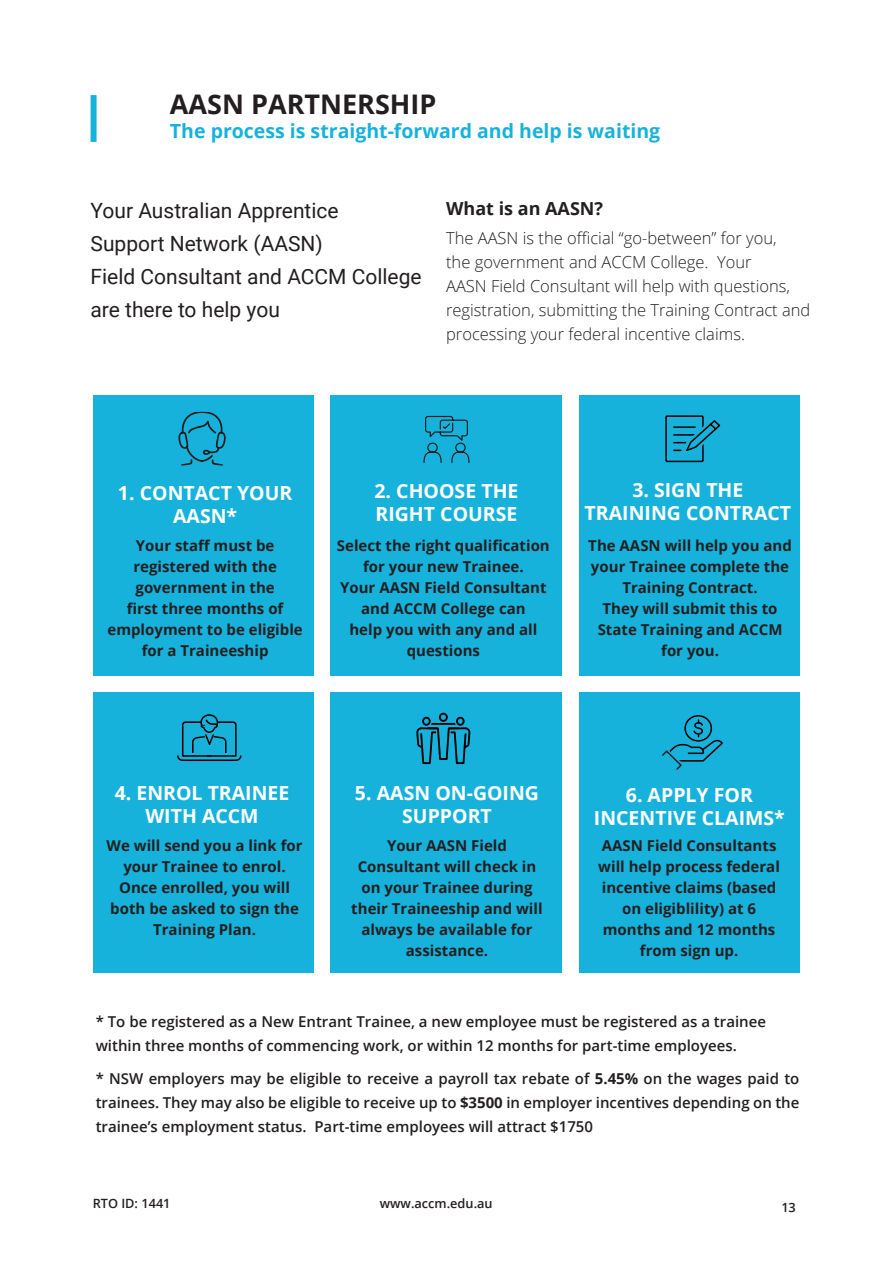
<style>
.page{position:relative;width:893px;height:1263px;background:#fff}
.page>*{position:absolute;margin:0;border:0;box-sizing:border-box;transform-origin:0 0}
.Page_Header_-_Black{font:700 27px "Open Sans";color:#231f20}
.Page_Header_Subtext{font:21px "Roboto";color:#231f20}
.Page_Section_Title_-_Bold_White{font:700 19.5px/23.4px "Open Sans";color:#fff;text-align:center}
.Page_Section_Title_-_Bold_Blue{font:700 19.5px "Open Sans";color:#16b2dc}
.Page_Body_Text_-_Black{font:700 18px "Open Sans";color:#231f20}
.Page_Body_Text_-_Black-2{font:300 16.5px/24px "Open Sans";color:#231f20}
.Page_Body_Text_-_Black-3{font:700 15px/21px "Open Sans";color:#231f20;text-align:center}
.Page_Body_Text_-_Black-4{font:600 15px/24px "Open Sans";color:#231f20}
.Top_Right_Address{font:600 12.75px "Open Sans";color:#231f20}
.Page_Number_-_Align_Right{font:600 12.75px "Open Sans";color:#231f20}
.s1{font-weight:700}
</style>
<div class="page">
<div style="left:94px;top:395px;width:220px;height:281px;background:#16b2dc"></div>
<div style="left:94px;top:692px;width:220px;height:281px;background:#16b2dc"></div>
<div style="left:331px;top:395px;width:231px;height:281px;background:#16b2dc"></div>
<div style="left:331px;top:692px;width:231px;height:281px;background:#16b2dc"></div>
<div style="left:579px;top:395px;width:220px;height:281px;background:#16b2dc"></div>
<div style="left:579px;top:692px;width:220px;height:281px;background:#16b2dc"></div>
<div style="left:91px;top:95px;width:6px;height:47px;background:#16b2dc"></div>
<div style="left:665px;top:415px;width:39px;height:47px;border:2px solid #000"></div>
<svg style="left:674px;top:416px;width:47px;height:39px"></svg>
<svg style="left:423px;top:416px;width:47px;height:47px"></svg>
<svg style="left:178px;top:413px;width:48px;height:51px"></svg>
<div style="left:173px;top:411px;width:58px;height:55px;border:1px solid #16b2dc"></div>
<div style="left:438px;top:711px;width:11px;height:12px;border:6px solid #16b2dc;border-radius:50%"></div>
<svg style="left:416px;top:712px;width:55px;height:53px"></svg>
<svg style="left:177px;top:714px;width:65px;height:47px"></svg>
<div style="left:682px;top:713px;width:32px;height:30px;border:5px solid #16b2dc;border-radius:50%"></div>
<svg style="left:685px;top:716px;width:26px;height:25px"></svg>
<div style="left:684px;top:715px;width:28px;height:27px;border:2px solid #000;border-radius:50%"></div>
<svg style="left:662px;top:720px;width:61px;height:50px"></svg>
<p class="Page_Header_-_Black" style="left:170px;top:85px;width:268px">AASN PARTNERSHIP</p>
<p class="Page_Section_Title_-_Bold_Blue" style="left:170px;top:117px;width:492px">The process is straight-forward and help is waiting</p>
<p class="Page_Header_Subtext" style="left:91px;top:196px;width:250px">Your Australian Apprentice</p>
<p class="Page_Header_Subtext" style="left:91px;top:229px;width:234px">Support Network (AASN)</p>
<p class="Page_Header_Subtext" style="left:91px;top:262px;width:333px">Field Consultant and ACCM College</p>
<p class="Page_Header_Subtext" style="left:91px;top:295px;width:191px">are there to help you</p>
<p class="Page_Body_Text_-_Black" style="left:446px;top:196px;width:159px">What is an AASN?</p>
<p class="Page_Body_Text_-_Black-2" style="left:446px;top:226px;width:332px">The AASN is the official “go-between” for you,</p>
<p class="Page_Body_Text_-_Black-2" style="left:446px;top:250px;width:366px">the government and ACCM College. Your<br>AASN Field Consultant will help with questions, registration, submitting the Training Contract and processing your federal incentive claims.</p>
<p class="Page_Section_Title_-_Bold_White" style="left:118px;top:480px;width:176px">1. CONTACT YOUR<br>AASN*</p>
<p class="Page_Body_Text_-_Black-3" style="left:108px;top:534px;width:197px">Your staff must be registered with the government in the<br>first three months of employment to be eligible for a Traineeship</p>
<p class="Page_Section_Title_-_Bold_White" style="left:374px;top:478px;width:146px;text-align:left">2. CHOOSE THE<br>RIGHT COURSE</p>
<p class="Page_Body_Text_-_Black-3" style="left:337px;top:534px;width:214px">Select the right qualification for your new Trainee.<br>Your AASN Field Consultant and ACCM College can<br>help you with any and all questions</p>
<p class="Page_Section_Title_-_Bold_White" style="left:585px;top:477px;width:208px">3. SIGN THE<br>TRAINING CONTRACT</p>
<p class="Page_Body_Text_-_Black-3" style="left:588px;top:534px;width:205px">The AASN will help you and your Trainee complete the<br>Training Contract.<br>They will submit this to<br>State Training and ACCM for you.</p>
<p class="Page_Section_Title_-_Bold_White" style="left:115px;top:780px;width:176px">4. ENROL TRAINEE<br>WITH ACCM</p>
<p class="Page_Body_Text_-_Black-3" style="left:107px;top:835px;width:197px">We will send you a link for your Trainee to enrol.</p>
<p class="Page_Body_Text_-_Black-3" style="left:110px;top:877px;width:190px">Once enrolled, you will both be asked to sign the<br>Training Plan.</p>
<p class="Page_Number_-_Align_Right" style="left:138px;top:908px;width:16px">14</p>
<p class="Page_Section_Title_-_Bold_White" style="left:355px;top:780px;width:186px">5. AASN ON-GOING<br>SUPPORT</p>
<p class="Page_Body_Text_-_Black-3" style="left:351px;top:835px;width:193px">Your AASN Field<br>Consultant will check in on your Trainee during their Traineeship and will always be available for assistance.</p>
<p class="Page_Section_Title_-_Bold_White" style="left:594px;top:782px;width:193px">6. APPLY FOR<br>INCENTIVE CLAIMS*</p>
<p class="Page_Body_Text_-_Black-3" style="left:598px;top:835px;width:183px">AASN Field Consultants will help process federal incentive claims (based on eligiblility) at 6 months and 12 months from sign up.</p>
<p class="Page_Body_Text_-_Black-4" style="left:96px;top:1009px;width:672px">* To be registered as a New Entrant Trainee, a new employee must be registered as a trainee within three months of commencing work, or within 12 months for part-time employees.</p>
<p class="Page_Body_Text_-_Black-4" style="left:96px;top:1066px;width:705px;text-align:justify">* NSW employers may be eligible to receive a payroll tax rebate of <span class="s1">5.45%</span> on the wages paid to trainees. They may also be eligible to receive up to <span class="s1">$3500</span> in employer incentives depending on the trainee’s employment status. Part-time employees will attract $1750</p>
<p class="Top_Right_Address" style="left:93px;top:1194px;width:79px">RTO ID: 1441</p>
<p class="Top_Right_Address" style="left:380px;top:1194px;width:114px">www.accm.edu.au</p>
<p class="Page_Number_-_Align_Right" style="left:781px;top:1198px;width:16px">13</p>
</div>
